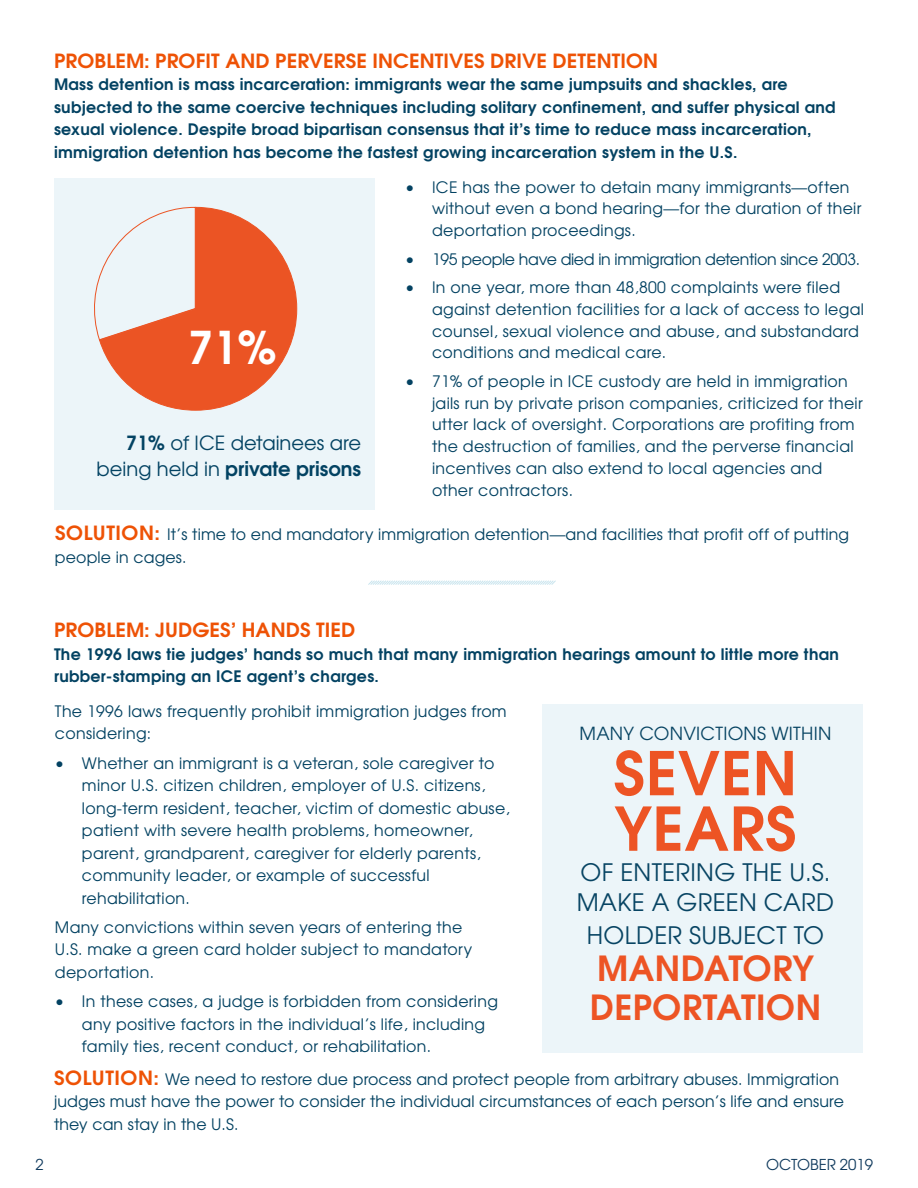
<style>
.page{position:relative;width:918px;height:1188px;background:#fff}
.page>*{position:absolute;margin:0;border:0;box-sizing:border-box;transform-origin:0 0}
.t1{font:700 60px "Te X Gyre Adventor";letter-spacing:.015em;color:#ed5424}
.t2{font:700 45px "Te X Gyre Adventor";color:#fff}
.t3{font:700 34.5px/39px "Te X Gyre Adventor";letter-spacing:.015em;color:#ed5424}
.t4{font:24px/30px "Te X Gyre Adventor";letter-spacing:.015em;color:#074463}
.t5{font:700 19.5px "Te X Gyre Adventor";letter-spacing:.005em;color:#ee5205;scale:1.04 1}
.t6{font:19.5px/25.5px "Te X Gyre Adventor";color:#034363;text-align:right}
.t7{font:18px "Te X Gyre Adventor";letter-spacing:.015em;color:#074463}
.t8{font:15.75px/22.5px "Te X Gyre Adventor";letter-spacing:.02em;color:#034262}
.t9{font:700 15.75px/22.5px "Te X Gyre Adventor";letter-spacing:.02em;color:#034262}
.t10{font:15.75px "Te X Gyre Adventor";letter-spacing:-.02em;color:#034262}
.t11{font:15px "Te X Gyre Adventor";color:#103a5d}
.s1{font-weight:700}
.s2{font-weight:700;font-size:19.5px;color:#ee5205}
</style>
<div class="page">
<div style="left:54px;top:178px;width:320px;height:332px;background:#ecf5f9"></div>
<div style="left:542px;top:704px;width:320px;height:349px;background:#ecf5f9"></div>
<svg style="left:368px;top:580px;width:188px;height:5px"></svg>
<svg style="left:94px;top:207px;width:204px;height:204px"></svg>
<p class="t5" style="left:54px;top:44px;width:582px">PROBLEM: PROFIT AND PERVERSE INCENTIVES DRIVE DETENTION</p>
<p class="t9" style="left:54px;top:72px;width:783px">Mass detention is mass incarceration: immigrants wear the same jumpsuits and shackles, are subjected to the same coercive techniques including solitary confinement, and suffer physical and sexual violence. Despite broad bipartisan consensus that it’s time to reduce mass incarceration, immigration detention has become the fastest growing incarceration system in the U.S.</p>
<p class="t8" style="left:432px;top:175px;width:431px;line-height:21.8px;text-indent:-27px">• ICE has the power to detain many immigrants—often without even a bond hearing—for the duration of their deportation proceedings.</p>
<p class="t10" style="left:405px;top:246px;width:457px">• 195 people have died in immigration detention since 2003.</p>
<p class="t8" style="left:432px;top:276px;width:433px;line-height:21.8px;text-indent:-27px">• In one year, more than 48,800 complaints were filed against detention facilities for a lack of access to legal counsel, sexual violence and abuse, and substandard conditions and medical care.</p>
<p class="t8" style="left:432px;top:369px;width:432px;line-height:21.9px;text-indent:-27px">• 71% of people in ICE custody are held in immigration jails run by private prison companies, criticized for their utter lack of oversight. Corporations are profiting from the destruction of families, and the perverse financial incentives can also extend to local agencies and other contractors.</p>
<p class="t2" style="left:188px;top:308px;width:90px">71%</p>
<p class="t6" style="left:97px;top:429px;width:266px"><span class="s1">71%</span> of ICE detainees are being held in <span class="s1">private prisons</span></p>
<p class="t8" style="left:55px;top:522px;width:796px"><span class="s2">SOLUTION:</span> It’s time to end mandatory immigration detention—and facilities that profit off of putting people in cages.</p>
<p class="t5" style="left:54px;top:613px;width:291px">PROBLEM: JUDGES’ HANDS TIED</p>
<p class="t9" style="left:54px;top:641px;width:787px">The 1996 laws tie judges’ hands so much that many immigration hearings amount to little more than rubber-stamping an ICE agent’s charges.</p>
<p class="t8" style="left:55px;top:699px;width:453px">The 1996 laws frequently prohibit immigration judges from considering:</p>
<p class="t8" style="left:82px;top:751px;width:429px;text-indent:-27px">• Whether an immigrant is a veteran, sole caregiver to minor U.S. citizen children, employer of U.S. citizens, long-term resident, teacher, victim of domestic abuse, patient with severe health problems, homeowner, parent, grandparent, caregiver for elderly parents, community leader, or example of successful rehabilitation.</p>
<p class="t8" style="left:55px;top:915px;width:419px">Many convictions within seven years of entering the<br>U.S. make a green card holder subject to mandatory deportation.</p>
<p class="t8" style="left:82px;top:989px;width:417px;text-indent:-27px">• In these cases, a judge is forbidden from considering any positive factors in the individual’s life, including family ties, recent conduct, or rehabilitation.</p>
<p class="t8" style="left:54px;top:1067px;width:791px"><span class="s2">SOLUTION:</span> We need to restore due process and protect people from arbitrary abuses. Immigration judges must have the power to consider the individual circumstances of each person’s life and ensure they can stay in the U.S.</p>
<p class="t7" style="left:580px;top:719px;width:253px">MANY CONVICTIONS WITHIN</p>
<p class="t1" style="left:614px;top:721px;width:185px">SEVEN</p>
<p class="t1" style="left:614px;top:777px;width:184px">YEARS</p>
<p class="t4" style="left:577px;top:855px;width:259px">OF ENTERING THE U.S.<br>MAKE A GREEN CARD</p>
<p class="t4" style="left:587px;top:918px;width:239px">HOLDER SUBJECT TO</p>
<p class="t3" style="left:590px;top:946px;width:233px">MANDATORY<br>DEPORTATION</p>
<p class="t11" style="left:36px;top:1153px;width:10px">2</p>
<p class="t11" style="left:766px;top:1153px;width:109px">OCTOBER 2019</p>
</div>
